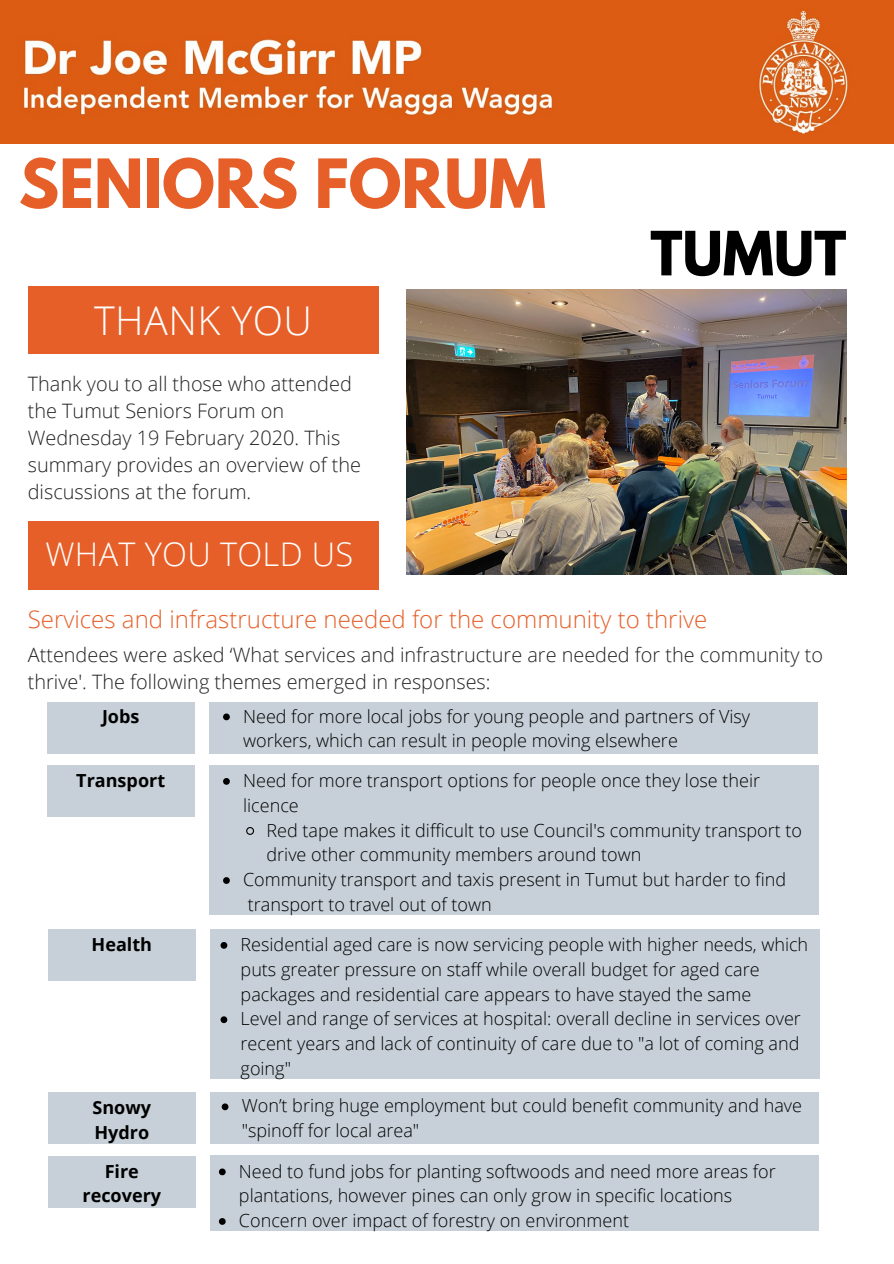
<style>
.page{position:relative;width:894px;height:1264px;background:#fff}
.page>*{position:absolute;margin:0;border:0;box-sizing:border-box;transform-origin:0 0}
.t1{font:700 60px "League Spartan";color:#e65f29}
.t2{font:700 54px "League Spartan";color:#000}
.t3{font:300 39.6px "Open Sans";letter-spacing:.01em;color:#fff}
.t4{font:300 32.55px "Open Sans";letter-spacing:.01em;color:#fff}
.t5{font:300 24px "Open Sans";color:#e65f29}
.t6{font:300 19.8px/27px "Open Sans";color:#222}
.t7{font:300 18px/24.8px "Open Sans";color:#000}
.t8{font:700 18px/24.8px "Open Sans";color:#000}
</style>
<div class="page">
<div style="left:28px;top:286px;width:350px;height:68px;background:#e65f29"></div>
<div style="left:28px;top:521px;width:350px;height:68px;background:#e65f29"></div>
<img style="left:0;top:0;width:893px;height:143px">
<img style="left:406px;top:289px;width:439px;height:285px">
<div style="left:47px;top:702px;width:147px;height:52px;background:#c7d0d8"></div>
<div style="left:209px;top:702px;width:608px;height:52px;background:#c7d0d8"></div>
<svg style="left:223px;top:713px;width:7px;height:7px"></svg>
<div style="left:47px;top:765px;width:147px;height:51px;background:#c7d0d8"></div>
<div style="left:209px;top:765px;width:609px;height:150px;background:#c7d0d8"></div>
<svg style="left:223px;top:778px;width:7px;height:6px"></svg>
<svg style="left:246px;top:827px;width:8px;height:8px"></svg>
<svg style="left:223px;top:877px;width:7px;height:6px"></svg>
<div style="left:48px;top:929px;width:147px;height:51px;background:#c7d0d8"></div>
<div style="left:210px;top:929px;width:609px;height:150px;background:#c7d0d8"></div>
<div style="left:48px;top:1092px;width:147px;height:51px;background:#c7d0d8"></div>
<div style="left:210px;top:1092px;width:608px;height:51px;background:#c7d0d8"></div>
<svg style="left:222px;top:1103px;width:6px;height:7px"></svg>
<svg style="left:220px;top:942px;width:7px;height:6px"></svg>
<svg style="left:220px;top:1016px;width:7px;height:7px"></svg>
<div style="left:48px;top:1155px;width:147px;height:52px;background:#c7d0d8"></div>
<div style="left:210px;top:1155px;width:608px;height:75px;background:#c7d0d8"></div>
<svg style="left:219px;top:1168px;width:6px;height:7px"></svg>
<svg style="left:219px;top:1218px;width:6px;height:6px"></svg>
<h1 class="t1" style="left:19px;top:154px;width:528px">SENIORS FORUM</h1>
<h3 class="t3" style="left:94px;top:292px;width:219px">THANK YOU</h3>
<p class="t6" style="left:28px;top:370px;width:335px">Thank you to all those who attended the Tumut Seniors Forum on<br>Wednesday 19 February 2020. This summary provides an overview of the discussions at the forum.</p>
<h3 class="t4" style="left:46px;top:531px;width:309px">WHAT YOU TOLD US</h3>
<h2 class="t2" style="left:650px;top:227px;width:197px">TUMUT</h2>
<h3 class="t5" style="left:28px;top:602px;width:680px">Services and infrastructure needed for the community to thrive</h3>
<p class="t6" style="left:28px;top:640px;width:796px">Attendees were asked ‘What services and infrastructure are needed for the community to thrive'. The following themes emerged in responses:</p>
<p class="t8" style="left:102px;top:703px;width:39px">Jobs</p>
<p class="t7" style="left:243px;top:703px;width:508px">Need for more local jobs for young people and partners of Visy workers, which can result in people moving elsewhere</p>
<p class="t8" style="left:76px;top:767px;width:90px">Transport</p>
<p class="t7" style="left:243px;top:767px;width:518px">Need for more transport options for people once they lose their licence</p>
<p class="t7" style="left:266px;top:817px;width:537px">Red tape makes it difficult to use Council's community transport to</p>
<p class="t7" style="left:266px;top:842px;width:376px">drive other community members around town</p>
<p class="t7" style="left:243px;top:866px;width:544px">Community transport and taxis present in Tumut but harder to find</p>
<p class="t7" style="left:248px;top:891px;width:245px">transport to travel out of town</p>
<p class="t8" style="left:92px;top:931px;width:62px">Health</p>
<p class="t7" style="left:240px;top:931px;width:569px">Residential aged care is now servicing people with higher needs, which puts greater pressure on staff while overall budget for aged care packages and residential care appears to have stayed the same<br>Level and range of services at hospital: overall decline in services over recent years and lack of continuity of care due to "a lot of coming and going"</p>
<p class="t8" style="left:92px;top:1094px;width:60px">Snowy<br>Hydro</p>
<p class="t7" style="left:242px;top:1093px;width:561px">Won’t bring huge employment but could benefit community and have "spinoff for local area"</p>
<p class="t8" style="left:82px;top:1158px;width:80px;text-align:center">Fire recovery</p>
<p class="t7" style="left:239px;top:1158px;width:538px">Need to fund jobs for planting softwoods and need more areas for plantations, however pines can only grow in specific locations<br>Concern over impact of forestry on environment</p>
</div>
